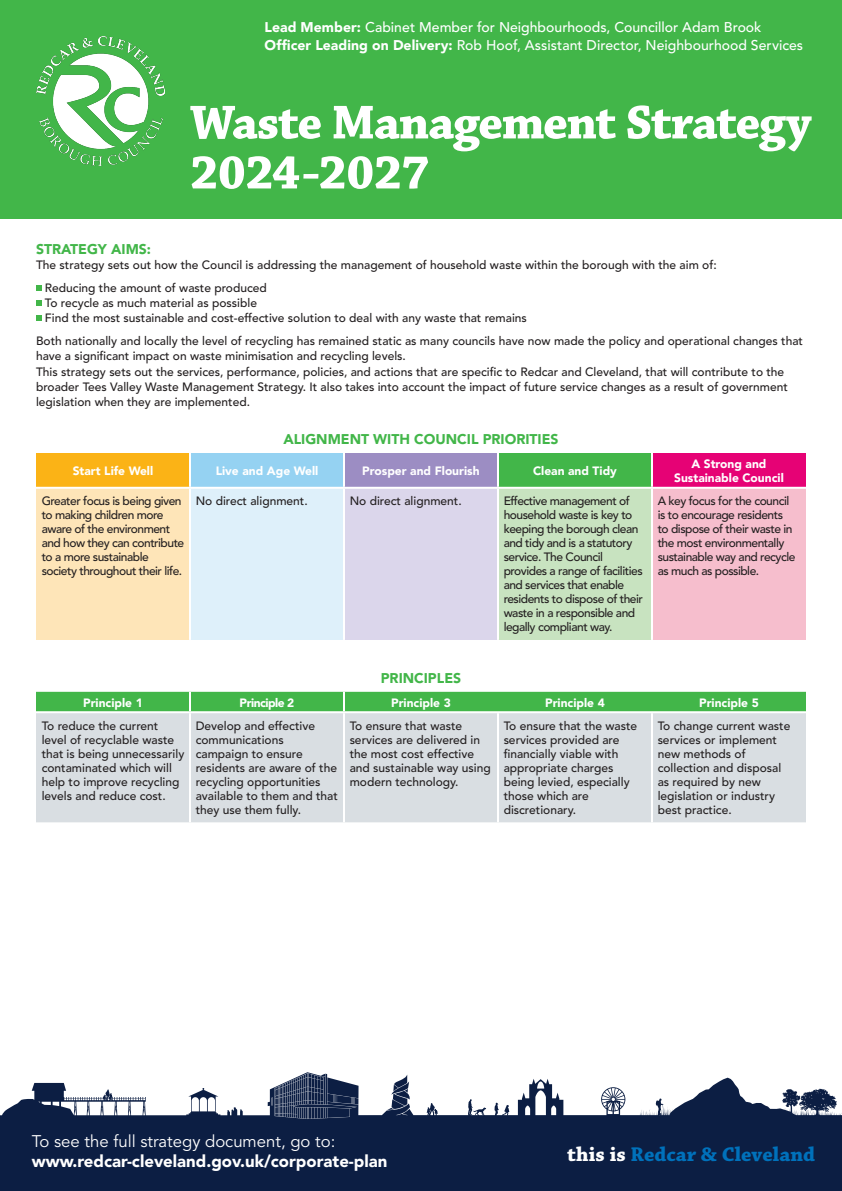
<style>
.page{position:relative;width:842px;height:1191px;background:#fff}
.page>*{position:absolute;margin:0;border:0;box-sizing:border-box;transform-origin:0 0}
.t1{font:700 50px/50px "Chaparral Pro";letter-spacing:-.03em;color:#fff}
.t2{font:700 20.9px "Chaparral Pro";letter-spacing:.005em;color:#0071bb}
.t3{font:900 16.7px/20.1px "Avenir LT Std";color:#fff}
.t4{font:500 14px/18px "Avenir LT Std";color:#fff}
.t5{font:900 14px "Avenir LT Std";color:#42b649}
.t6{font:500 12px/14px "Avenir LT Std";color:#231f20}
.t7{font:500 12px/14px "Avenir LT Std";letter-spacing:-.04em;color:#231f20}
.t8{font:900 12px "Avenir LT Std";color:#fff}
.t9{font:900 12px "Avenir LT Std";letter-spacing:-.04em;color:#fff}
.s1{font-weight:900}
.s2{font-weight:400}
.s3{color:#fff}
</style>
<div class="page">
<div style="left:0;top:0;width:842px;height:218px;background:#42b649"></div>
<img style="left:36px;top:36px;width:128px;height:129px">
<svg style="left:36px;top:285px;width:6px;height:6px"></svg>
<svg style="left:36px;top:300px;width:6px;height:6px"></svg>
<svg style="left:36px;top:315px;width:6px;height:6px"></svg>
<svg style="left:0;top:1072px;width:842px;height:119px;fill:#0c1e43"></svg>
<svg style="left:272px;top:1073px;width:86px;height:45px;background:#4b5873"></svg>
<div style="left:36px;top:453px;width:154px;height:35px;background:#fbb316"></div>
<div style="left:190px;top:453px;width:154px;height:35px;background:#95d2f2"></div>
<div style="left:344px;top:453px;width:154px;height:35px;background:#9c8dc3"></div>
<div style="left:498px;top:453px;width:154px;height:35px;background:#42b649"></div>
<div style="left:652px;top:453px;width:154px;height:35px;background:#e60275"></div>
<div style="left:36px;top:488px;width:154px;height:152px;background:#fee5b8"></div>
<div style="left:190px;top:488px;width:154px;height:152px;background:#def0fa"></div>
<div style="left:344px;top:488px;width:154px;height:152px;background:#dbd6eb"></div>
<div style="left:498px;top:488px;width:154px;height:152px;background:#c8e3c0"></div>
<div style="left:652px;top:488px;width:154px;height:152px;background:#f6becd"></div>
<hr style="left:189px;top:453px;width:2px;height:34px;background:#fff">
<hr style="left:343px;top:453px;width:2px;height:34px;background:#fff">
<hr style="left:497px;top:453px;width:2px;height:34px;background:#fff">
<hr style="left:651px;top:453px;width:2px;height:34px;background:#fff">
<hr style="left:36px;top:487px;width:154px;height:2px;background:#fff">
<hr style="left:190px;top:487px;width:154px;height:2px;background:#fff">
<hr style="left:189px;top:489px;width:2px;height:151px;background:#fff">
<hr style="left:344px;top:487px;width:154px;height:2px;background:#fff">
<hr style="left:343px;top:489px;width:2px;height:151px;background:#fff">
<hr style="left:498px;top:487px;width:154px;height:2px;background:#fff">
<hr style="left:497px;top:489px;width:2px;height:151px;background:#fff">
<hr style="left:652px;top:487px;width:154px;height:2px;background:#fff">
<hr style="left:651px;top:489px;width:2px;height:151px;background:#fff">
<div style="left:36px;top:713px;width:770px;height:109px;background:#d9dee2"></div>
<div style="left:36px;top:692px;width:770px;height:19px;background:#42b649"></div>
<hr style="left:189px;top:713px;width:2px;height:109px;background:#fff">
<hr style="left:343px;top:713px;width:2px;height:109px;background:#fff">
<hr style="left:497px;top:713px;width:2px;height:109px;background:#fff">
<hr style="left:651px;top:713px;width:2px;height:109px;background:#fff">
<p class="t4" style="left:264px;top:19px;width:540px"><span class="s1">Lead Member:</span> Cabinet Member for Neighbourhoods, Councillor Adam Brook<br><span class="s1">Officer Leading on Delivery:</span> Rob Hoof, Assistant Director, Neighbourhood Services</p>
<p class="t1" style="left:190px;top:99px;width:623px">Waste Management Strategy<br>2024-2027</p>
<p class="t5" style="left:36px;top:241px;width:117px">STRATEGY AIMS:</p>
<p class="t6" style="left:36px;top:259px;width:682px">The strategy sets out how the Council is addressing the management of household waste within the borough with the aim of:</p>
<p class="t6" style="left:45px;top:282px;width:223px">Reducing the amount of waste produced</p>
<p class="t6" style="left:45px;top:297px;width:214px">To recycle as much material as possible</p>
<p class="t6" style="left:36px;top:307px;width:768px;line-height:23px;text-indent:9px">Find the most sustainable and cost-effective solution to deal with any waste that remains<br>Both nationally and locally the level of recycling has remained static as many councils have now made the policy and operational changes that</p>
<p class="t6" style="left:36px;top:350px;width:371px">have a significant impact on waste minimisation and recycling levels.</p>
<p class="t6" style="left:36px;top:364px;width:753px;line-height:15px">This strategy sets out the services, performance, policies, and actions that are specific to Redcar and Cleveland, that will contribute to the broader Tees Valley Waste Management Strategy. It also takes into account the impact of future service changes as a result of government legislation when they are implemented.</p>
<p class="t5" style="left:283px;top:431px;width:277px">ALIGNMENT WITH COUNCIL PRIORITIES</p>
<p class="t8" style="left:73px;top:463px;width:82px">Start Life Well</p>
<p class="t8" style="left:216px;top:463px;width:104px">Live and Age Well</p>
<p class="t8" style="left:362px;top:463px;width:119px">Prosper and Flourish</p>
<p class="t8" style="left:533px;top:463px;width:85px">Clean and Tidy</p>
<p class="t8" style="left:691px;top:456px;width:77px">A Strong and</p>
<p class="t8" style="left:674px;top:470px;width:111px">Sustainable Council</p>
<p class="t7" style="left:42px;top:494px;width:144px">Greater focus is being given to making children more aware of the environment and how they can contribute to a more sustainable society throughout their life.</p>
<p class="t6" style="left:196px;top:494px;width:114px">No direct alignment.</p>
<p class="t6" style="left:350px;top:494px;width:114px">No direct alignment.</p>
<p class="t7" style="left:504px;top:494px;width:141px">Effective management of household waste is key to keeping the borough clean and tidy and is a statutory service. The Council provides a range of facilities and services that enable residents to dispose of their waste in a responsible and legally compliant way.</p>
<p class="t7" style="left:658px;top:494px;width:139px">A key focus for the council is to encourage residents to dispose of their waste in the most environmentally sustainable way and recycle as much as possible.</p>
<p class="t5" style="left:381px;top:670px;width:82px">PRINCIPLES</p>
<p class="t8" style="left:83px;top:695px;width:61px">Principle 1</p>
<p class="t9" style="left:240px;top:695px;width:56px">Principle 2</p>
<p class="t8" style="left:391px;top:695px;width:61px">Principle 3</p>
<p class="t8" style="left:545px;top:695px;width:61px">Principle 4</p>
<p class="t8" style="left:699px;top:695px;width:61px">Principle 5</p>
<p class="t6" style="left:42px;top:719px;width:144px">To reduce the current level of recyclable waste that is being unnecessarily contaminated which will help to improve recycling levels and reduce cost.</p>
<p class="t6" style="left:196px;top:719px;width:144px">Develop and effective communications campaign to ensure residents are aware of the recycling opportunities available to them and that they use them fully.</p>
<p class="t6" style="left:350px;top:719px;width:143px">To ensure that waste services are delivered in the most cost effective and sustainable way using modern technology.</p>
<p class="t6" style="left:504px;top:719px;width:135px">To ensure that the waste services provided are financially viable with appropriate charges being levied, especially those which are discretionary.</p>
<p class="t6" style="left:658px;top:719px;width:134px">To change current waste services or implement new methods of collection and disposal as required by new legislation or industry best practice.</p>
<p class="t3" style="left:32px;top:1130px;width:357px"><span class="s2">To see the full strategy document, go to: </span>www.redcar-cleveland.gov.uk/corporate-plan</p>
<p class="t2" style="left:567px;top:1142px;width:249px"><span class="s3">this is</span> Redcar &amp; Cleveland</p>
</div>
